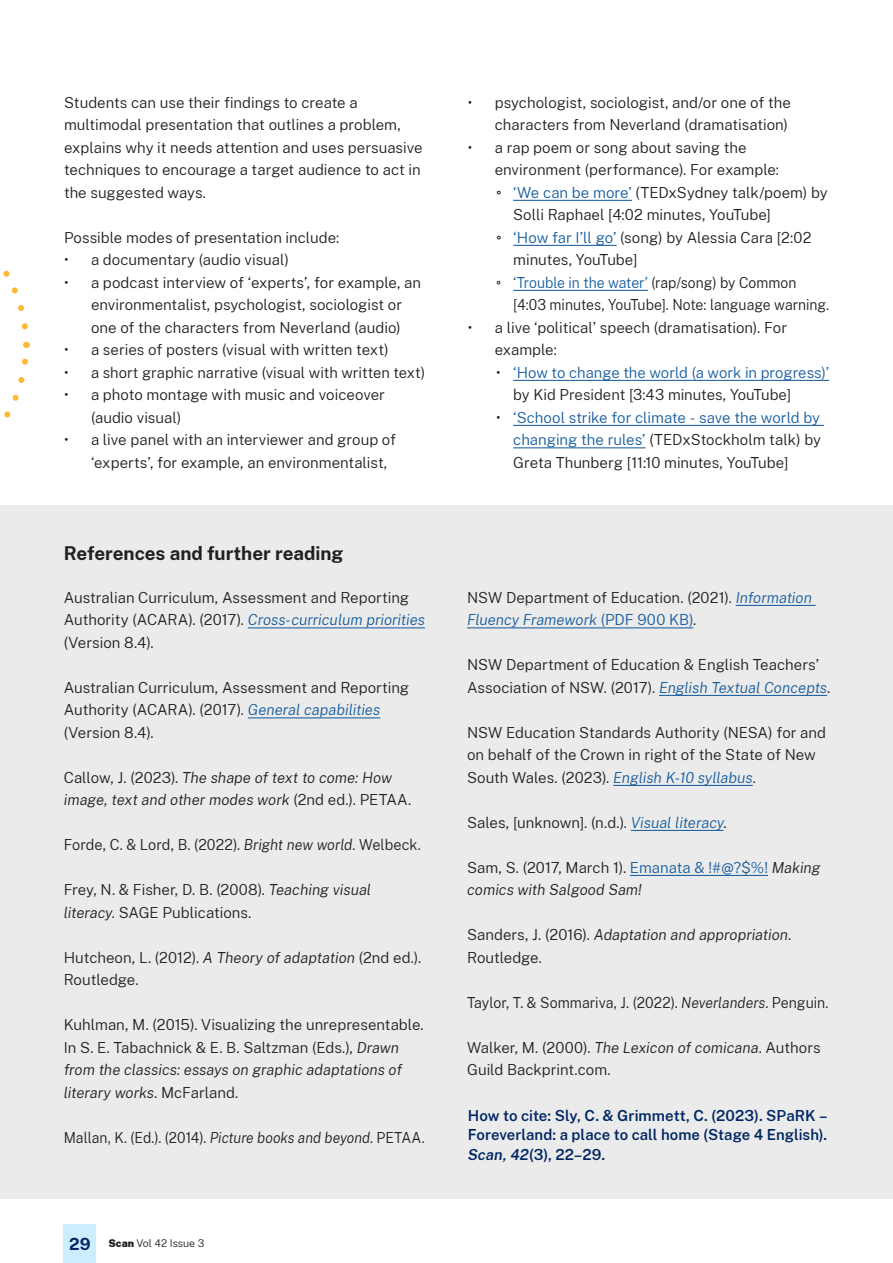
<style>
.page{position:relative;width:893px;height:1263px;background:#fff}
.page>*{position:absolute;margin:0;border:0;box-sizing:border-box;transform-origin:0 0}
.SPaRK_Sub-heading-bl{font:700 18.75px "Public Sans";color:#231f20}
.Body_copy{font:300 15px/22.5px "Public Sans";color:#231f20}
.Body_copy-2{font:italic 300 15px/22.5px "Public Sans";color:#231f20}
.Body_copy-3{font:300 15px/22.5px "Public Sans";color:#231f20;scale:.93 1}
.Body_copy-4{font:600 15px/19.5px "Public Sans";letter-spacing:.005em;color:#002664;text-align:justify}
.t1{font:300 15px/22.5px "Public Sans";color:#175d9e}
.Body_copy-5{font:300 15px "Public Sans";color:#231f20;scale:.94 1}
.Body_copy-6{font:300 15px "Public Sans";color:#231f20;scale:.96 1}
.t2{font:300 10.5px "Public Sans";color:#231f20}
.s1{font-style:italic;color:#175d9e}
.s2{font-style:normal}
.s3{font-style:italic}
.s4{font-weight:700;font-size:16.5px;color:#002664}
.s5{font-weight:900}
.s6{font-family:"Nirmala UI";font-weight:400}
.s7{color:#175d9e}
.s8{color:#231f20}
.s9{font-style:normal;color:#175d9e}
</style>
<div class="page">
<div style="left:64px;top:1225px;width:32px;height:38px;background:#cbedfd"></div>
<hr style="left:513px;top:200px;width:119px;height:1px;background:#175d9e">
<hr style="left:513px;top:245px;width:103px;height:1px;background:#175d9e">
<hr style="left:513px;top:290px;width:135px;height:1px;background:#175d9e">
<hr style="left:513px;top:380px;width:316px;height:1px;background:#175d9e">
<hr style="left:513px;top:425px;width:311px;height:1px;background:#175d9e">
<hr style="left:513px;top:447px;width:133px;height:1px;background:#175d9e">
<div style="left:0;top:506px;width:893px;height:693px;background:#ebebeb"></div>
<hr style="left:248px;top:627px;width:177px;height:1px;background:#175d9e">
<hr style="left:248px;top:717px;width:132px;height:1px;background:#175d9e">
<hr style="left:736px;top:605px;width:80px;height:1px;background:#175d9e">
<hr style="left:467px;top:627px;width:226px;height:1px;background:#175d9e">
<hr style="left:659px;top:695px;width:168px;height:1px;background:#175d9e">
<hr style="left:613px;top:785px;width:140px;height:1px;background:#175d9e">
<hr style="left:631px;top:830px;width:92px;height:1px;background:#175d9e">
<hr style="left:630px;top:875px;width:138px;height:1px;background:#175d9e">
<svg style="left:3px;top:270px;width:25px;height:60px"></svg>
<svg style="left:4px;top:342px;width:26px;height:76px"></svg>
<p class="Body_copy" style="left:64px;top:90px;width:360px">Students can use their findings to create a multimodal presentation that outlines a problem, explains why it needs attention and uses persuasive techniques to encourage a target audience to act in the suggested ways.</p>
<p class="Body_copy" style="left:64px;top:225px;width:277px">Possible modes of presentation include:</p>
<p class="Body_copy" style="left:64px;top:248px;width:227px">• a documentary (audio visual)</p>
<p class="Body_copy" style="left:64px;top:270px;width:359px;text-align:center">• a podcast interview of ‘experts’, for example, an environmentalist, psychologist, sociologist or<br>one of the characters from Neverland (audio)</p>
<p class="Body_copy" style="left:64px;top:338px;width:326px">• a series of posters (visual with written text)</p>
<p class="Body_copy" style="left:64px;top:360px;width:363px">• a short graphic narrative (visual with written text)</p>
<p class="Body_copy" style="left:91px;top:383px;width:295px;text-indent:-27px">• a photo montage with music and voiceover (audio visual)</p>
<p class="Body_copy" style="left:91px;top:428px;width:307px;text-indent:-27px">• a live panel with an interviewer and group of ‘experts’, for example, an environmentalist,</p>
<p class="SPaRK_Sub-heading-bl" style="left:64px;top:539px;width:281px">References and further reading</p>
<p class="Body_copy" style="left:64px;top:585px;width:363px">Australian Curriculum, Assessment and Reporting<br>Authority (ACARA). (2017). <span class="s1">Cross-curriculum priorities </span>(Version 8.4).</p>
<p class="Body_copy" style="left:64px;top:675px;width:347px">Australian Curriculum, Assessment and Reporting<br>Authority (ACARA). (2017). <span class="s1">General capabilities </span>(Version 8.4).</p>
<p class="Body_copy-2" style="left:64px;top:765px;width:349px"><span class="s2">Callow, J. (2023).</span> The shape of text to come: How image, text and other modes work <span class="s2">(2nd ed.). PETAA.</span></p>
<p class="Body_copy-6" style="left:64px;top:834px;width:373px">Forde, C. &amp; Lord, B. (2022). <span class="s3">Bright new world</span>. Welbeck.</p>
<p class="Body_copy" style="left:64px;top:878px;width:309px">Frey, N. &amp; Fisher, D. B. (2008). <span class="s3">Teaching visual literacy</span>. SAGE Publications.</p>
<p class="Body_copy" style="left:64px;top:945px;width:359px">Hutcheon, L. (2012). <span class="s3">A Theory of adaptation</span> (2nd ed.).<br>Routledge.</p>
<p class="Body_copy" style="left:64px;top:1013px;width:362px">Kuhlman, M. (2015). Visualizing the unrepresentable.<br>In S. E. Tabachnick &amp; E. B. Saltzman (Eds.), <span class="s3">Drawn from the classics: essays on graphic adaptations of literary works</span>. McFarland.</p>
<p class="Body_copy-3" style="left:64px;top:1125px;width:390px">Mallan, K. (Ed.). (2014). <span class="s3">Picture books and beyond</span>. PETAA.</p>
<p class="t2" style="left:69px;top:1236px;width:136px"><span class="s4">29</span> <span class="s5">Scan</span> Vol 42 Issue 3</p>
<p class="Body_copy" style="left:468px;top:90px;width:325px;text-align:right">• psychologist, sociologist, and/or one of the characters from Neverland (dramatisation)</p>
<p class="Body_copy" style="left:495px;top:135px;width:286px;text-indent:-27px">• a rap poem or song about saving the environment (performance). For example:</p>
<p class="Body_copy" style="left:513px;top:180px;width:316px;text-indent:-17px"><span class="s6">৽</span> <span class="s7">‘We can be more’</span> (TEDxSydney talk/poem) by<br>Solli Raphael [4:02 minutes, YouTube]</p>
<p class="Body_copy" style="left:513px;top:225px;width:300px;text-indent:-17px"><span class="s6">৽</span> <span class="s7">‘How far I’ll go’</span> (song) by Alessia Cara [2:02 minutes, YouTube]</p>
<p class="Body_copy-3" style="left:513px;top:270px;width:341px;text-indent:-17px"><span class="s6">৽</span> <span class="s7">‘Trouble in the water’</span> (rap/song) by Common [4:03 minutes, YouTube]. Note: language warning.</p>
<p class="Body_copy" style="left:495px;top:315px;width:294px;text-indent:-27px">• a live ‘political’ speech (dramatisation). For example:</p>
<p class="t1" style="left:513px;top:360px;width:317px;text-indent:-17px"><span class="s8">•</span> ‘How to change the world (a work in progress)’ <span class="s8">by Kid President [3:43 minutes, YouTube]</span></p>
<p class="Body_copy" style="left:513px;top:405px;width:309px;text-align:justify;text-indent:-17px">• <span class="s7">‘School strike for climate - save the world by changing the rules’</span> (TEDxStockholm talk) by Greta Thunberg [11:10 minutes, YouTube]</p>
<p class="Body_copy" style="left:467px;top:585px;width:346px">NSW Department of Education. (2021). <span class="s1">Information<br>Fluency Framework</span> <span class="s7">(PDF 900 KB)</span>.</p>
<p class="Body_copy" style="left:467px;top:653px;width:365px">NSW Department of Education &amp; English Teachers’<br>Association of NSW. (2017). <span class="s1">English Textual Concepts</span>.</p>
<p class="Body_copy" style="left:467px;top:720px;width:361px">NSW Education Standards Authority (NESA) for and on behalf of the Crown in right of the State of New<br>South Wales. (2023). <span class="s1">English K-10 syllabus</span>.</p>
<p class="Body_copy" style="left:467px;top:810px;width:261px">Sales, [unknown]. (n.d.). <span class="s1">Visual literacy</span>.</p>
<p class="Body_copy-2" style="left:467px;top:855px;width:355px"><span class="s2">Sam, S. (2017, March 1).</span> <span class="s9">Emanata &amp; !#@?$%!</span> Making comics with Salgood Sam!</p>
<p class="Body_copy" style="left:467px;top:923px;width:326px">Sanders, J. (2016). <span class="s3">Adaptation and appropriation</span>.<br>Routledge.</p>
<p class="Body_copy-5" style="left:467px;top:992px;width:386px">Taylor, T. &amp; Sommariva, J. (2022). <span class="s3">Neverlanders</span>. Penguin.</p>
<p class="Body_copy" style="left:467px;top:1035px;width:355px">Walker, M. (2000). <span class="s3">The Lexicon of comicana</span>. Authors<br>Guild Backprint.com.</p>
<p class="Body_copy-4" style="left:468px;top:1105px;width:361px">How to cite: Sly, C. &amp; Grimmett, C. (2023). SPaRK – Foreverland: a place to call home (Stage 4 English).<br><span class="s3">Scan, 42</span>(3), 22–29.</p>
</div>
